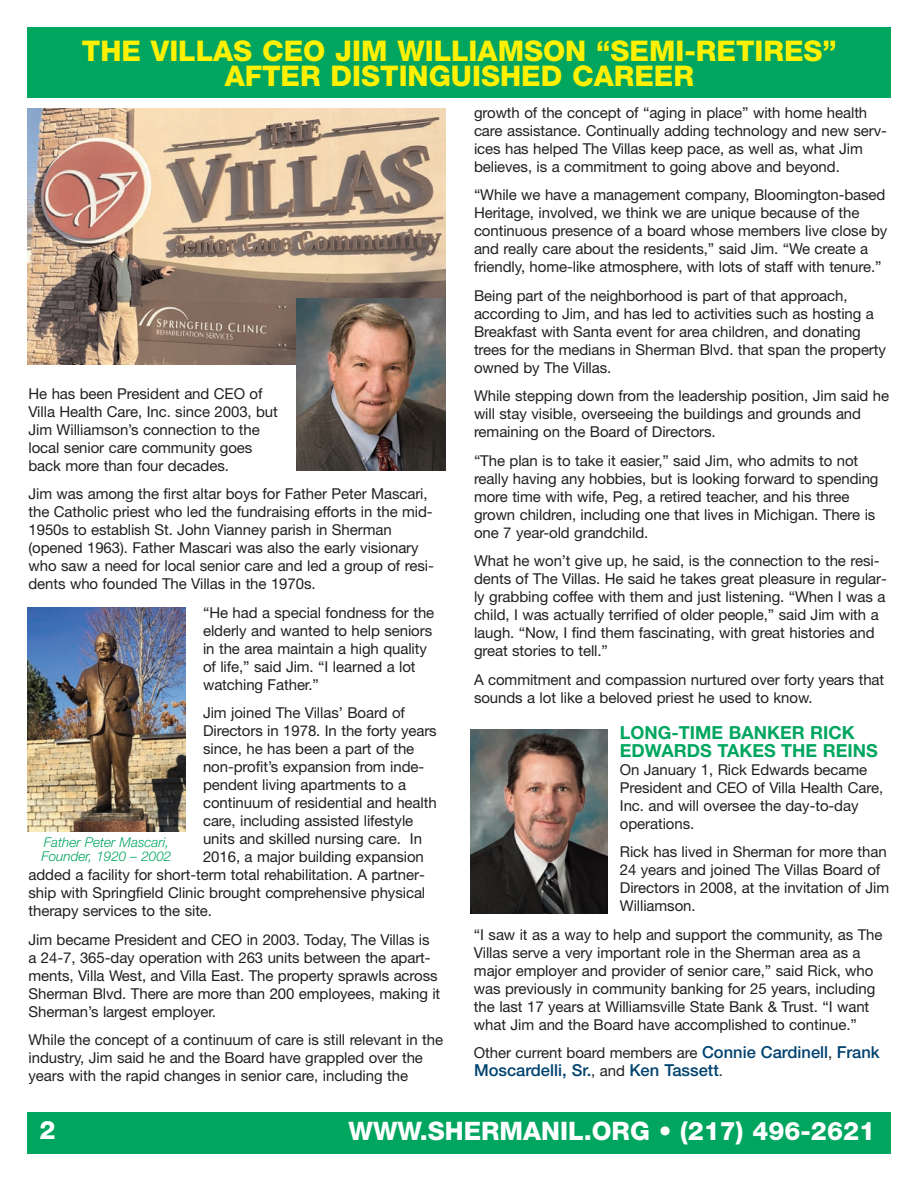
<style>
.page{position:relative;width:918px;height:1188px;background:#fff}
.page>*{position:absolute;margin:0;border:0;box-sizing:border-box;transform-origin:0 0}
.t1{font:800 28.5px/25.5px "Helvetica Neue";color:#fff101;text-align:center}
.t2{font:800 25.5px "Helvetica Neue";color:#fff}
.t3{font:700 18px/18px "Helvetica Neue";color:#00a65f}
.t4{font:500 16.5px "Helvetica Neue";color:#004270}
.t5{font:15px/18px "Helvetica Neue";letter-spacing:-.005em;color:#231f20}
.t6{font:italic 300 13.5px/13.5px "Helvetica Neue";color:#00a65f}
.s1{font-weight:500;font-size:16.5px;color:#004270}
.s2{font-weight:400;font-size:15px;color:#231f20}
</style>
<div class="page">
<div style="left:27px;top:1112px;width:864px;height:42px;background:#00a65f"></div>
<div style="left:27px;top:27px;width:864px;height:71px;background:#00a65f"></div>
<img style="left:27px;top:108px;width:419px;height:256px">
<img style="left:27px;top:608px;width:159px;height:223px">
<img style="left:470px;top:730px;width:138px;height:184px">
<img style="left:296px;top:298px;width:150px;height:173px">
<h1 class="t1" style="left:82px;top:40px;width:756px">THE VILLAS CEO JIM WILLIAMSON “SEMI-RETIRES”<br>AFTER DISTINGUISHED CAREER</h1>
<p class="t5" style="left:28px;top:386px;width:251px">He has been President and CEO of Villa Health Care, Inc. since 2003, but Jim Williamson’s connection to the local senior care community goes back more than four decades.</p>
<p class="t5" style="left:28px;top:486px;width:407px">Jim was among the first altar boys for Father Peter Mascari, the Catholic priest who led the fundraising efforts in the mid-1950s to establish St. John Vianney parish in Sherman (opened 1963). Father Mascari was also the early visionary who saw a need for local senior care and led a group of resi&shy;dents who founded The Villas in the 1970s.</p>
<p class="t5" style="left:203px;top:605px;width:233px">“He had a special fondness for the elderly and wanted to help seniors in the area maintain a high quality of life,” said Jim. “I learned a lot watching Father.”</p>
<p class="t5" style="left:203px;top:705px;width:203px">Jim joined The Villas’ Board of</p>
<p class="t5" style="left:203px;top:723px;width:235px">Directors in 1978. In the forty years</p>
<p class="t5" style="left:203px;top:741px;width:213px">since, he has been a part of the</p>
<p class="t5" style="left:203px;top:759px;width:223px">non-profit’s expansion from inde-</p>
<p class="t5" style="left:203px;top:777px;width:205px">pendent living apartments to a</p>
<p class="t5" style="left:203px;top:795px;width:235px">continuum of residential and health</p>
<p class="t5" style="left:203px;top:813px;width:212px">care, including assisted lifestyle</p>
<p class="t5" style="left:203px;top:831px;width:220px">units and skilled nursing care. In</p>
<p class="t5" style="left:203px;top:849px;width:222px">2016, a major building expansion</p>
<p class="t5" style="left:28px;top:867px;width:398px">added a facility for short-term total rehabilitation. A partner-</p>
<p class="t5" style="left:28px;top:885px;width:398px">ship with Springfield Clinic brought comprehensive physical</p>
<p class="t5" style="left:28px;top:903px;width:185px">therapy services to the site.</p>
<p class="t5" style="left:28px;top:932px;width:413px">Jim became President and CEO in 2003. Today, The Villas is a 24-7, 365-day operation with 263 units between the apart&shy;ments, Villa West, and Villa East. The property sprawls across Sherman Blvd. There are more than 200 employees, making it Sherman’s largest employer.</p>
<p class="t5" style="left:29px;top:1032px;width:416px">While the concept of a continuum of care is still relevant in the industry, Jim said he and the Board have grappled over the years with the rapid changes in senior care, including the</p>
<p class="t6" style="left:42px;top:837px;width:131px">Father Peter Mascari,<br>Founder, 1920 – 2002</p>
<p class="t5" style="left:474px;top:105px;width:414px">growth of the concept of “aging in place” with home health care assistance. Continually adding technology and new serv&shy;ices has helped The Villas keep pace, as well as, what Jim believes, is a commitment to going above and beyond.</p>
<p class="t5" style="left:474px;top:187px;width:415px">“While we have a management company, Bloomington-based Heritage, involved, we think we are unique because of the continuous presence of a board whose members live close by and really care about the residents,” said Jim. “We create a friendly, home-like atmosphere, with lots of staff with tenure.”</p>
<p class="t5" style="left:474px;top:288px;width:413px">Being part of the neighborhood is part of that approach, according to Jim, and has led to activities such as hosting a Breakfast with Santa event for area children, and donating trees for the medians in Sherman Blvd. that span the property owned by The Villas.</p>
<p class="t5" style="left:474px;top:388px;width:417px">While stepping down from the leadership position, Jim said he will stay visible, overseeing the buildings and grounds and remaining on the Board of Directors.</p>
<p class="t5" style="left:474px;top:453px;width:406px">“The plan is to take it easier,” said Jim, who admits to not really having any hobbies, but is looking forward to spending more time with wife, Peg, a retired teacher, and his three grown children, including one that lives in Michigan. There is one 7 year-old grandchild.</p>
<p class="t5" style="left:474px;top:553px;width:414px">What he won’t give up, he said, is the connection to the resi&shy;dents of The Villas. He said he takes great pleasure in regular&shy;ly grabbing coffee with them and just listening. “When I was a child, I was actually terrified of older people,” said Jim with a laugh. “Now, I find them fascinating, with great histories and great stories to tell.”</p>
<p class="t5" style="left:474px;top:672px;width:412px">A commitment and compassion nurtured over forty years that sounds a lot like a beloved priest he used to know.</p>
<p class="t3" style="left:620px;top:725px;width:259px">LONG-TIME BANKER RICK<br>EDWARDS TAKES THE REINS</p>
<p class="t5" style="left:620px;top:762px;width:265px">On January 1, Rick Edwards became<br>President and CEO of Villa Health Care,<br>Inc. and will oversee the day-to-day operations.</p>
<p class="t5" style="left:620px;top:844px;width:271px">Rick has lived in Sherman for more than<br>24 years and joined The Villas Board of<br>Directors in 2008, at the invitation of Jim<br>Williamson.</p>
<p class="t5" style="left:474px;top:927px;width:410px">“I saw it as a way to help and support the community, as The Villas serve a very important role in the Sherman area as a major employer and provider of senior care,” said Rick, who was previously in community banking for 25 years, including the last 17 years at Williamsville State Bank &amp; Trust. “I want what Jim and the Board have accomplished to continue.”</p>
<p class="t5" style="left:474px;top:1045px;width:407px">Other current board members are <span class="s1">Connie Cardinell</span>, <span class="s1">Frank</span></p>
<p class="t4" style="left:474px;top:1065px;width:251px">Moscardelli, Sr.<span class="s2">, and</span> Ken Tassett<span class="s2">.</span></p>
<h2 class="t2" style="left:40px;top:1121px;width:18px">2</h2>
<h2 class="t2" style="left:348px;top:1121px;width:528px">WWW.SHERMANIL.ORG • (217) 496-2621</h2>
</div>
